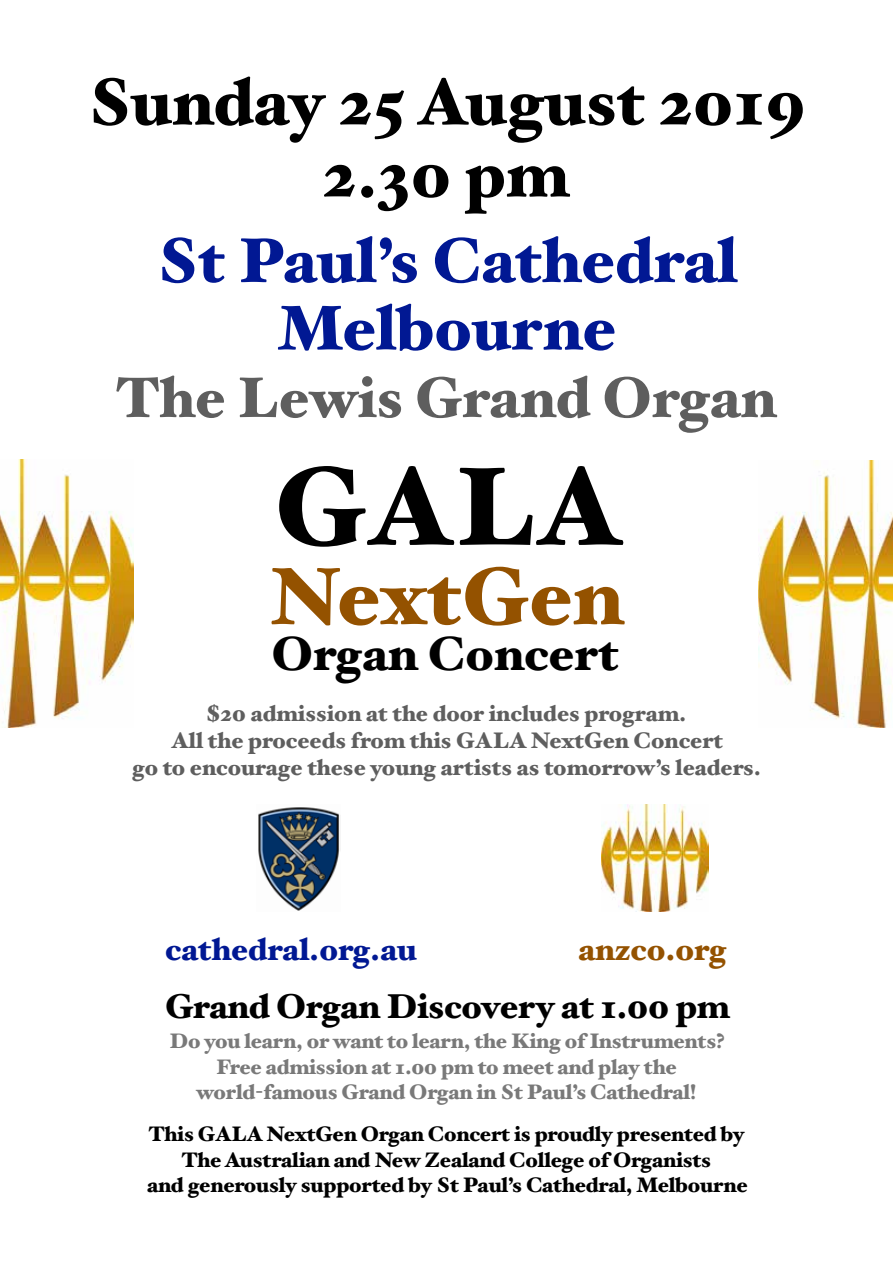
<style>
.page{position:relative;width:893px;height:1263px;background:#fff}
.page>*{position:absolute;margin:0;border:0;box-sizing:border-box;transform-origin:0 0}
.t1{font:900 111px "Hoefler Text";color:#000}
.t2{font:900 81px "Hoefler Text";color:#945200}
.t3{font:900 66px/72px "Hoefler Text";color:#000;text-align:center}
.t4{font:900 63px/67.5px "Hoefler Text";color:#011893;text-align:center}
.t5{font:900 57px "Hoefler Text";color:#5e5e5e}
.t6{font:900 48px "Hoefler Text";color:#000}
.t7{font:900 34.5px "Hoefler Text";letter-spacing:-.01em;color:#000}
.t8{font:900 31.5px "Hoefler Text";color:#011893}
.t9{font:900 31.5px "Hoefler Text";color:#945200}
.t10{font:900 22.5px/27px "Hoefler Text";color:#5e5e5e;text-align:center}
.t11{font:900 21px/25.5px "Hoefler Text";letter-spacing:-.01em;color:#000;text-align:center}
.t12{font:900 21px/25.5px "Hoefler Text";letter-spacing:-.01em;color:#797979;text-align:center}
</style>
<div class="page">
<img style="left:758px;top:460px;width:135px;height:267px">
<img style="left:0;top:460px;width:133px;height:267px">
<img style="left:258px;top:807px;width:82px;height:104px">
<img style="left:601px;top:805px;width:108px;height:107px">
<h3 class="t3" style="left:87px;top:66px;width:721px">Sunday 25 August 2019<br>2.30 pm</h3>
<h3 class="t4" style="left:156px;top:226px;width:583px">St Paul’s Cathedral<br>Melbourne</h3>
<h3 class="t5" style="left:115px;top:364px;width:662px">The Lewis Grand Organ</h3>
<h1 class="t1" style="left:274px;top:441px;width:351px">GALA</h1>
<h2 class="t2" style="left:268px;top:549px;width:356px">NextGen</h2>
<h3 class="t6" style="left:271px;top:626px;width:349px">Organ Concert</h3>
<p class="t10" style="left:132px;top:700px;width:631px">$20 admission at the door includes program.<br>All the proceeds from this GALA NextGen Concert<br>go to encourage these young artists as tomorrow’s leaders.</p>
<h3 class="t8" style="left:165px;top:931px;width:253px">cathedral.org.au</h3>
<h3 class="t9" style="left:578px;top:931px;width:150px">anzco.org</h3>
<h3 class="t7" style="left:165px;top:986px;width:566px">Grand Organ Discovery at 1.00 pm</h3>
<p class="t12" style="left:169px;top:1028px;width:557px">Do you learn, or want to learn, the King of Instruments?<br>Free admission at 1.00 pm to meet and play the world-famous Grand Organ in St Paul’s Cathedral!</p>
<p class="t11" style="left:147px;top:1121px;width:602px">This GALA NextGen Organ Concert is proudly presented by<br>The Australian and New Zealand College of Organists<br>and generously supported by St Paul’s Cathedral, Melbourne</p>
</div>
